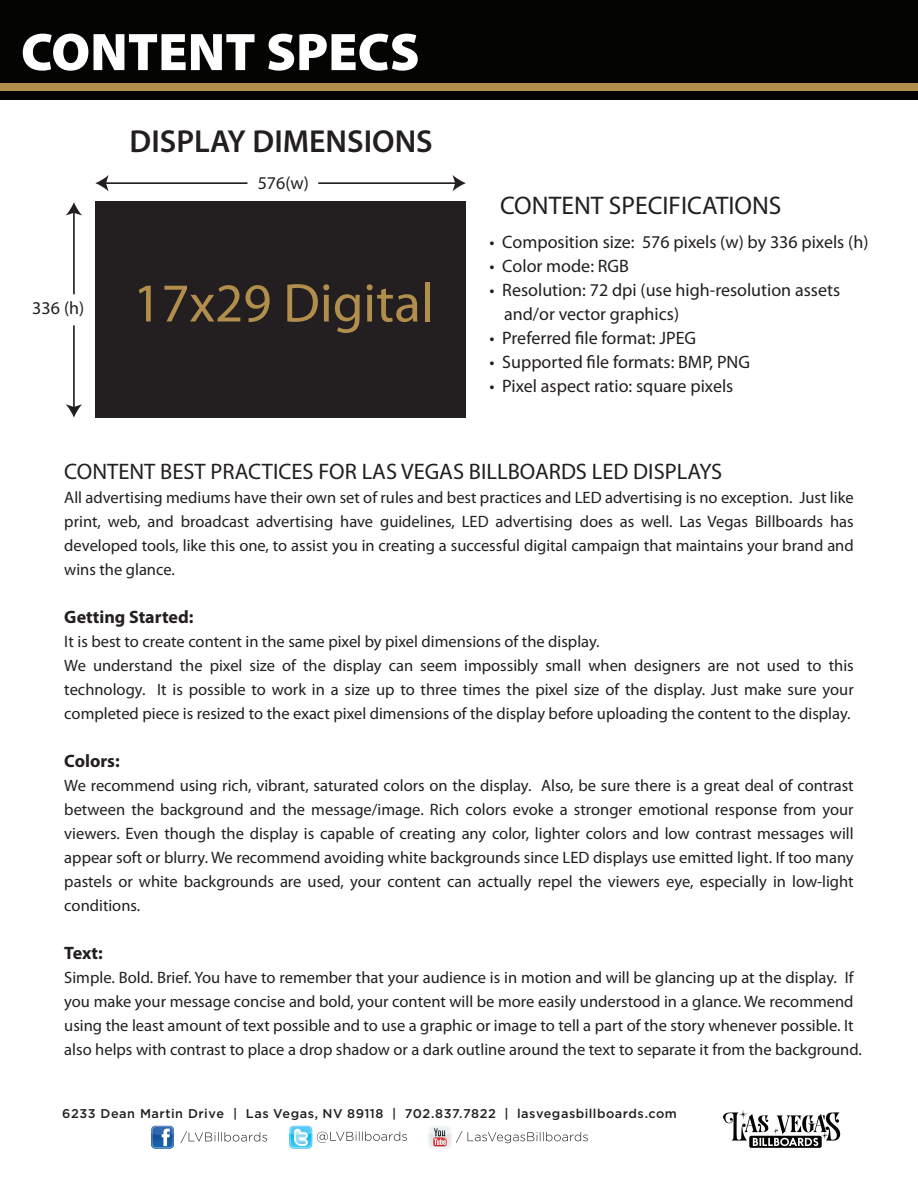
<style>
.page{position:relative;width:918px;height:1188px;background:#fff}
.page>*{position:absolute;margin:0;border:0;box-sizing:border-box;transform-origin:0 0}
.t1{font:55.05px "Myriad Pro";color:#b18e4c}
.t2{font:900 53.25px "Myriad Pro";color:#fff}
.t3{font:600 31.95px "Myriad Pro";color:#231f20}
.t4{font:25.5px "Myriad Pro";color:#231f20}
.t5{font:22.5px "Myriad Pro";color:#231f20}
.t6{font:18px/24px "Myriad Pro";color:#231f20}
.t7{font:700 18px "Myriad Pro";color:#231f20}
.t8{font:16.5px/24px "Myriad Pro";color:#231f20;text-align:justify}
.t9{font:500 12.75px "Gotham";letter-spacing:.04em;color:#231f20}
</style>
<div class="page">
<div style="left:0;top:0;width:918px;height:99px;background:#040503"></div>
<div style="left:0;top:84px;width:918px;height:7px;background:#b18e4c"></div>
<svg style="left:723px;top:1110px;width:117px;height:38px"></svg>
<div style="left:95px;top:202px;width:371px;height:216px;background:#231f20"></div>
<svg style="left:429px;top:1126px;width:159px;height:23px"></svg>
<svg style="left:289px;top:1126px;width:118px;height:23px"></svg>
<svg style="left:151px;top:1126px;width:23px;height:23px"></svg>
<svg style="left:180px;top:1131px;width:87px;height:12px"></svg>
<hr style="left:105px;top:182px;width:142px;height:2px;background:#231f20">
<svg style="left:95px;top:175px;width:14px;height:16px"></svg>
<hr style="left:73px;top:325px;width:2px;height:83px;background:#231f20">
<svg style="left:66px;top:404px;width:16px;height:14px"></svg>
<hr style="left:73px;top:212px;width:2px;height:82px;background:#231f20">
<svg style="left:66px;top:202px;width:16px;height:13px"></svg>
<hr style="left:318px;top:182px;width:138px;height:2px;background:#231f20">
<svg style="left:453px;top:175px;width:13px;height:16px"></svg>
<h2 class="t2" style="left:21px;top:22px;width:400px">CONTENT SPECS</h2>
<h3 class="t3" style="left:130px;top:123px;width:305px">DISPLAY DIMENSIONS</h3>
<p class="t6" style="left:32px;top:296px;width:54px">336 (h)</p>
<p class="t6" style="left:258px;top:172px;width:53px">576(w)</p>
<h1 class="t1" style="left:133px;top:273px;width:302px">17x29 Digital</h1>
<h3 class="t4" style="left:500px;top:191px;width:283px">CONTENT SPECIFICATIONS</h3>
<p class="t6" style="left:490px;top:230px;width:380px">• Composition size: 576 pixels (w) by 336 pixels (h)</p>
<p class="t6" style="left:490px;top:254px;width:141px">• Color mode: RGB</p>
<p class="t6" style="left:504px;top:278px;width:337px;text-indent:-15px">• Resolution: 72 dpi (use high-resolution assets and/or vector graphics)</p>
<p class="t6" style="left:490px;top:326px;width:208px">• Preferred file format: JPEG</p>
<p class="t6" style="left:490px;top:350px;width:262px">• Supported file formats: BMP, PNG</p>
<p class="t6" style="left:490px;top:374px;width:245px">• Pixel aspect ratio: square pixels</p>
<h3 class="t5" style="left:64px;top:459px;width:659px">CONTENT BEST PRACTICES FOR LAS VEGAS BILLBOARDS LED DISPLAYS</h3>
<p class="t8" style="left:64px;top:486px;width:791px">All advertising mediums have their own set of rules and best practices and LED advertising is no exception. Just like print, web, and broadcast advertising have guidelines, LED advertising does as well. Las Vegas Billboards has developed tools, like this one, to assist you in creating a successful digital campaign that maintains your brand and wins the glance.</p>
<p class="t7" style="left:64px;top:607px;width:131px">Getting Started:</p>
<p class="t8" style="left:64px;top:630px;width:791px;text-align:left">It is best to create content in the same pixel by pixel dimensions of the display.<br>We understand the pixel size of the display can seem impossibly small when designers are not used to this technology. It is possible to work in a size up to three times the pixel size of the display. Just make sure your completed piece is resized to the exact pixel dimensions of the display before uploading the content to the display.</p>
<p class="t7" style="left:64px;top:751px;width:57px">Colors:</p>
<p class="t8" style="left:64px;top:774px;width:791px">We recommend using rich, vibrant, saturated colors on the display. Also, be sure there is a great deal of contrast between the background and the message/image. Rich colors evoke a stronger emotional response from your viewers. Even though the display is capable of creating any color, lighter colors and low contrast messages will appear soft or blurry. We recommend avoiding white backgrounds since LED displays use emitted light. If too many pastels or white backgrounds are used, your content can actually repel the viewers eye, especially in low-light conditions.</p>
<p class="t7" style="left:64px;top:943px;width:40px">Text:</p>
<p class="t8" style="left:64px;top:966px;width:799px;text-align:left">Simple. Bold. Brief. You have to remember that your audience is in motion and will be glancing up at the display. If you make your message concise and bold, your content will be more easily understood in a glance. We recommend using the least amount of text possible and to use a graphic or image to tell a part of the story whenever possible. It also helps with contrast to place a drop shadow or a dark outline around the text to separate it from the background.</p>
<p class="t9" style="left:62px;top:1106px;width:616px">6233 Dean Martin Drive | Las Vegas, NV 89118 | 702.837.7822 | lasvegasbillboards.com</p>
</div>
